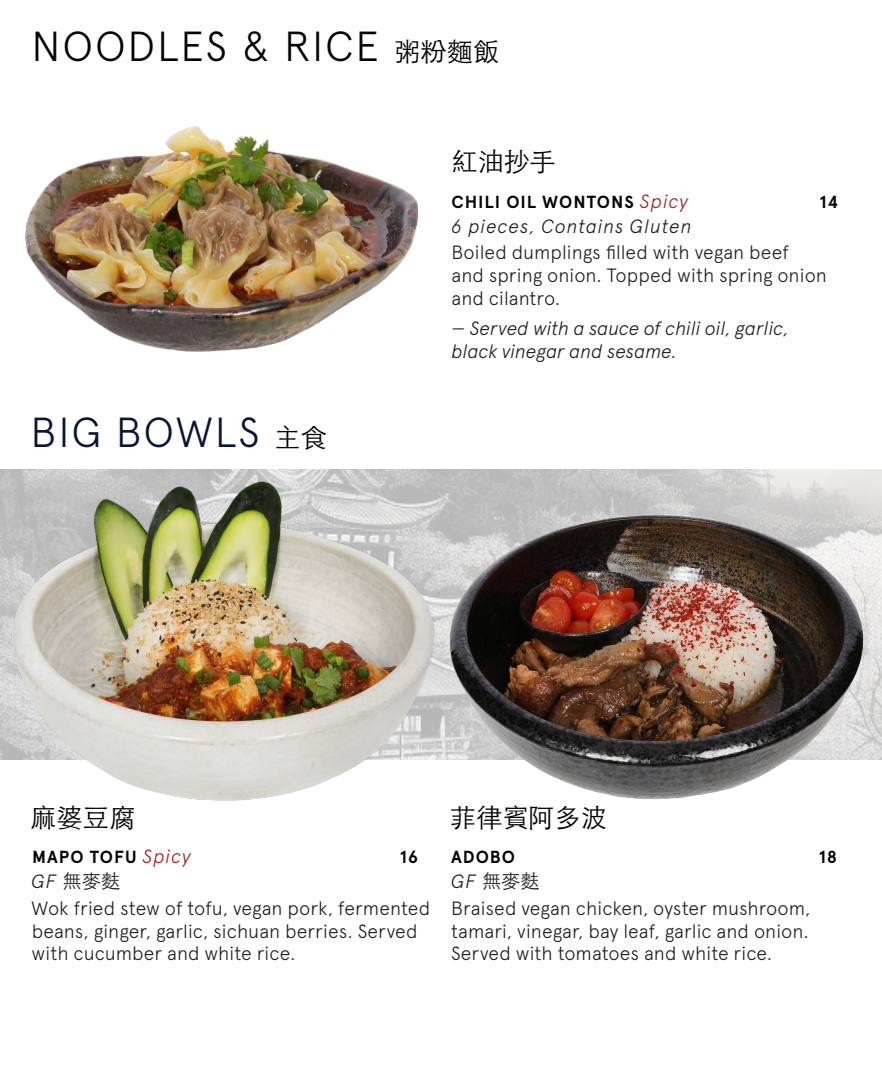
<style>
.page{position:relative;width:882px;height:1071px;background:#fff}
.page>*{position:absolute;margin:0;border:0;box-sizing:border-box;transform-origin:0 0}
.Large_Food_Category{font:300 42px "Apercu";letter-spacing:.045em;color:#040503}
.Large_Food_Category-2{font:300 42px "Apercu";letter-spacing:.04em;color:#08153a}
.new_food_title{font:300 26.25px "ST Heiti TC";color:#040503}
.Food_description{font:300 19.25px/22.8px "Apercu";color:#231f20}
.Food_description-2{font:italic 300 19.25px/22.8px "Apercu";letter-spacing:-.01em;color:#231f20}
.Food_description_italic{font:italic 300 19.25px "Apercu";letter-spacing:.04em;color:#231f20}
.Food_description_italic-2{font:300 19.25px "ST Heiti TC";color:#231f20}
.new_food_title-2{font:700 17.5px "Apercu";letter-spacing:.055em;color:#040503}
.s1{font-family:"ST Heiti TC";font-size:26.25px}
.s2{font-family:"ST Heiti TC";font-size:26.25px;color:#040503}
.s3{font-weight:300;font-style:italic;font-size:19.25px;color:#a71d21}
.s4{font-family:"Apercu";font-style:italic}
</style>
<div class="page">
<svg style="left:0;top:469px;width:882px;height:291px;background:#d0d0d0"></svg>
<img style="left:440px;top:501px;width:425px;height:299px">
<img style="left:24px;top:126px;width:394px;height:226px">
<img style="left:7px;top:470px;width:433px;height:331px">
<p class="Large_Food_Category" style="left:32px;top:21px;width:469px">NOODLES &amp; RICE <span class="s1">粥粉麵飯</span></p>
<p class="Large_Food_Category-2" style="left:31px;top:407px;width:298px">BIG BOWLS <span class="s2">主食</span></p>
<p class="new_food_title" style="left:452px;top:139px;width:106px">紅油抄手</p>
<p class="new_food_title-2" style="left:452px;top:191px;width:239px">CHILI OIL WONTONS <span class="s3">Spicy</span></p>
<p class="new_food_title-2" style="left:820px;top:191px;width:20px">14</p>
<p class="Food_description_italic" style="left:452px;top:215px;width:242px">6 pieces, Contains Gluten</p>
<p class="Food_description" style="left:452px;top:241px;width:377px">Boiled dumplings filled with vegan beef<br>and spring onion. Topped with spring onion and cilantro.</p>
<p class="Food_description-2" style="left:452px;top:317px;width:339px">— Served with a sauce of chili oil, garlic, black vinegar and sesame.</p>
<p class="new_food_title" style="left:30px;top:795px;width:106px">麻婆豆腐</p>
<p class="new_food_title-2" style="left:32px;top:847px;width:161px">MAPO TOFU <span class="s3">Spicy</span></p>
<p class="new_food_title-2" style="left:400px;top:847px;width:20px">16</p>
<p class="Food_description_italic-2" style="left:32px;top:865px;width:90px"><span class="s4">GF</span> 無麥麩</p>
<p class="Food_description" style="left:31px;top:896px;width:400px">Wok fried stew of tofu, vegan pork, fermented beans, ginger, garlic, sichuan berries. Served with cucumber and white rice.</p>
<p class="new_food_title" style="left:450px;top:795px;width:159px">菲律賓阿多波</p>
<p class="new_food_title-2" style="left:451px;top:847px;width:66px">ADOBO</p>
<p class="new_food_title-2" style="left:819px;top:847px;width:20px">18</p>
<p class="Food_description_italic-2" style="left:451px;top:865px;width:90px"><span class="s4">GF</span> 無麥麩</p>
<p class="Food_description" style="left:451px;top:896px;width:361px;text-align:justify">Braised vegan chicken, oyster mushroom, tamari, vinegar, bay leaf, garlic and onion.<br>Served with tomatoes and white rice.</p>
</div>
